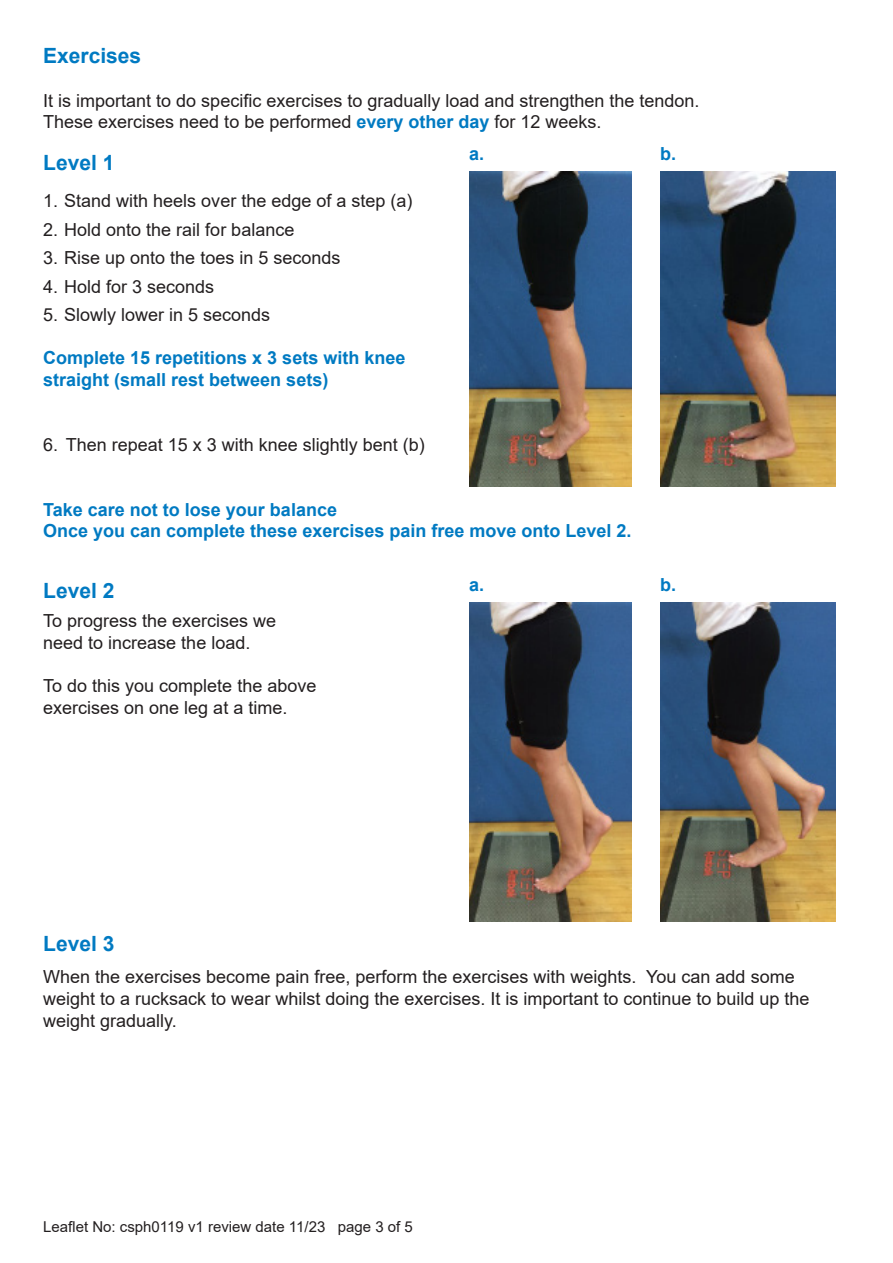
<style>
.page{position:relative;width:893px;height:1263px;background:#fff}
.page>*{position:absolute;margin:0;border:0;box-sizing:border-box;transform-origin:0 0}
.t1{font:700 21px "Arial";color:#007ac2}
.t2{font:18px/21.6px "Arial";color:#231f20}
.t3{font:700 18px "Arial";color:#007ac2}
.t4{font:15px "Arial";color:#231f20}
.s1{font-weight:700;color:#007ac2}
</style>
<div class="page">
<img style="left:469px;top:172px;width:162px;height:314px">
<img style="left:660px;top:172px;width:176px;height:314px">
<img style="left:469px;top:602px;width:162px;height:320px">
<img style="left:660px;top:602px;width:176px;height:320px">
<p class="t1" style="left:43px;top:41px;width:100px">Exercises</p>
<p class="t2" style="left:43px;top:89px;width:658px">It is important to do specific exercises to gradually load and strengthen the tendon.</p>
<p class="t2" style="left:43px;top:111px;width:560px">These exercises need to be performed <span class="s1">every other day</span> for 12 weeks.</p>
<p class="t1" style="left:43px;top:148px;width:73px">Level 1</p>
<p class="t2" style="left:43px;top:190px;width:371px">1. Stand with heels over the edge of a step (a)</p>
<p class="t2" style="left:43px;top:218px;width:253px">2. Hold onto the rail for balance</p>
<p class="t2" style="left:43px;top:247px;width:299px">3. Rise up onto the toes in 5 seconds</p>
<p class="t2" style="left:43px;top:275px;width:173px">4. Hold for 3 seconds</p>
<p class="t2" style="left:43px;top:304px;width:229px">5. Slowly lower in 5 seconds</p>
<p class="t3" style="left:43px;top:345px;width:364px">Complete 15 repetitions x 3 sets with knee</p>
<p class="t3" style="left:43px;top:367px;width:287px">straight (small rest between sets)</p>
<p class="t3" style="left:469px;top:141px;width:17px">a.</p>
<p class="t3" style="left:660px;top:141px;width:18px">b.</p>
<p class="t2" style="left:43px;top:434px;width:383px">6. Then repeat 15 x 3 with knee slightly bent (b)</p>
<p class="t3" style="left:43px;top:497px;width:295px">Take care not to lose your balance</p>
<p class="t3" style="left:43px;top:518px;width:590px">Once you can complete these exercises pain free move onto Level 2.</p>
<p class="t1" style="left:43px;top:576px;width:73px">Level 2</p>
<p class="t2" style="left:43px;top:610px;width:235px">To progress the exercises we</p>
<p class="t2" style="left:43px;top:632px;width:209px">need to increase the load.</p>
<p class="t2" style="left:43px;top:675px;width:275px">To do this you complete the above</p>
<p class="t2" style="left:43px;top:696px;width:246px">exercises on one leg at a time.</p>
<p class="t3" style="left:469px;top:572px;width:17px">a.</p>
<p class="t3" style="left:660px;top:572px;width:18px">b.</p>
<p class="t1" style="left:43px;top:929px;width:73px">Level 3</p>
<p class="t2" style="left:43px;top:966px;width:768px">When the exercises become pain free, perform the exercises with weights. You can add some weight to a rucksack to wear whilst doing the exercises. It is important to continue to build up the weight gradually.</p>
<p class="t4" style="left:43px;top:1216px;width:371px">Leaflet No: csph0119 v1 review date 11/23 page 3 of 5</p>
</div>
